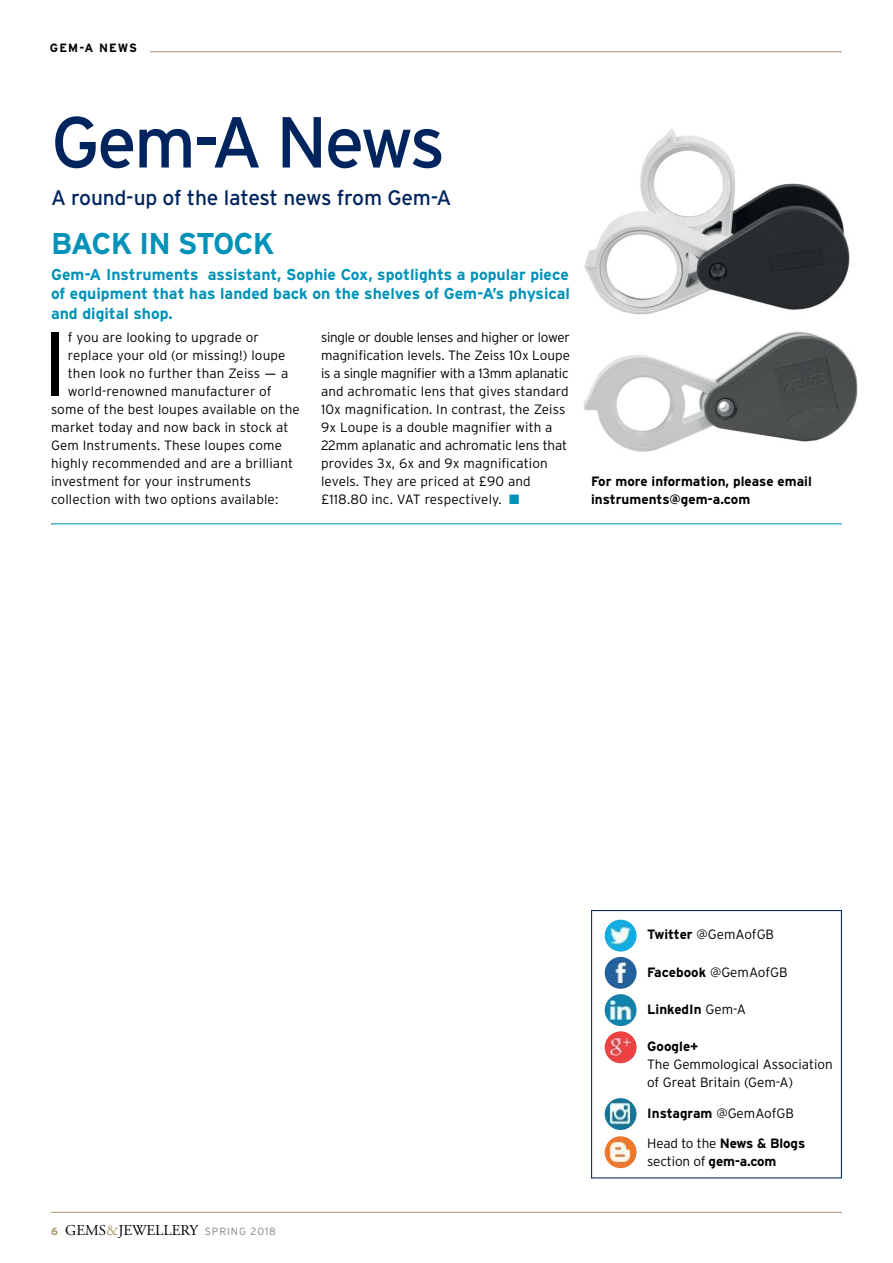
<style>
.page{position:relative;width:893px;height:1263px;background:#fff}
.page>*{position:absolute;margin:0;border:0;box-sizing:border-box;transform-origin:0 0}
.t1{font:300 90.6px "Interstate";color:#000}
.t2{font:72px "Interstate";letter-spacing:-.04em;color:#00245d}
.t3{font:700 30px "Interstate";letter-spacing:-.04em;color:#0092b8}
.t4{font:21px "Interstate";letter-spacing:-.01em;color:#00245d}
.t5{font:700 15.75px/19.5px "Interstate";color:#0092b8;text-align:justify}
.t6{font:15px "Adobe Garamond";color:#000}
.t7{font:300 13.5px/18px "Interstate";letter-spacing:.01em;color:#000}
.t8{font:700 13.5px/18px "Interstate";color:#000}
.t9{font:700 12px "Interstate";letter-spacing:.09em;color:#000}
.s1{color:#0092b8}
.s2{font-family:"Helvetica Neue";font-weight:400}
.s3{font-family:"Interstate";font-weight:700;font-size:10.5px;color:#a99866}
.s4{color:#a99866}
.s5{font-family:"Interstate";font-weight:300;font-size:10.5px;color:#808285}
.s6{font-weight:700}
.s7{font-weight:300}
</style>
<div class="page">
<hr style="left:51px;top:1212px;width:791px;height:1px;background:#a99866">
<hr style="left:150px;top:51px;width:692px;height:1px;background:#a99866">
<div style="left:591px;top:910px;width:251px;height:268px;border:1px solid #00245d"></div>
<hr style="left:51px;top:523px;width:791px;height:1px;background:#0092b8">
<img style="left:605px;top:1136px;width:32px;height:32px;border-radius:16px">
<img style="left:605px;top:957px;width:32px;height:32px;border-radius:16px">
<img style="left:605px;top:994px;width:32px;height:32px;border-radius:16px">
<img style="left:605px;top:920px;width:32px;height:31px;border-radius:16px">
<img style="left:605px;top:1031px;width:32px;height:32px;border-radius:16px">
<img style="left:605px;top:1098px;width:32px;height:32px;border-radius:16px">
<img style="left:583px;top:331px;width:275px;height:121px">
<img style="left:584px;top:129px;width:266px;height:186px">
<p class="t9" style="left:50px;top:41px;width:89px">GEM-A NEWS</p>
<h2 class="t2" style="left:51px;top:102px;width:396px">Gem-A News</h2>
<h3 class="t4" style="left:51px;top:186px;width:402px">A round-up of the latest news from Gem-A</h3>
<h3 class="t3" style="left:51px;top:226px;width:225px">BACK IN STOCK</h3>
<p class="t5" style="left:51px;top:264px;width:521px">Gem-A Instruments assistant, Sophie Cox, spotlights a popular piece of equipment that has landed back on the shelves of Gem-A’s physical and digital shop.</p>
<h1 class="t1" style="left:42px;top:313px;width:26px">I</h1>
<p class="t7" style="left:68px;top:328px;width:193px">f you are looking to upgrade or</p>
<p class="t7" style="left:321px;top:328px;width:250px">single or double lenses and higher or lower magnification levels. The Zeiss 10x Loupe is a single magnifier with a 13mm aplanatic and achromatic lens that gives standard 10x magnification. In contrast, the Zeiss 9x Loupe is a double magnifier with a 22mm aplanatic and achromatic lens that provides 3x, 6x and 9x magnification levels. They are priced at £90 and £118.80 inc. VAT respectively. <span class="s1">■</span></p>
<p class="t7" style="left:68px;top:346px;width:219px">replace your old (or missing!) loupe</p>
<p class="t7" style="left:68px;top:364px;width:222px">then look no further than Zeiss <span class="s2">—</span> a</p>
<p class="t7" style="left:68px;top:382px;width:205px">world-renowned manufacturer of</p>
<p class="t7" style="left:51px;top:400px;width:250px">some of the best loupes available on the</p>
<p class="t7" style="left:51px;top:418px;width:239px">market today and now back in stock at</p>
<p class="t7" style="left:51px;top:436px;width:232px">Gem Instruments. These loupes come</p>
<p class="t7" style="left:51px;top:454px;width:244px">highly recommended and are a brilliant</p>
<p class="t7" style="left:51px;top:472px;width:201px">investment for your instruments</p>
<p class="t7" style="left:51px;top:490px;width:229px">collection with two options available:</p>
<p class="t8" style="left:591px;top:472px;width:222px">For more information, please email instruments@gem-a.com</p>
<p class="t6" style="left:51px;top:1222px;width:226px"><span class="s3">6</span> GEMS<span class="s4">&amp;</span>JEWELLERY <span class="s5">SPRING 2018</span></p>
<p class="t7" style="left:647px;top:925px;width:128px"><span class="s6">Twitter</span> @GemAofGB</p>
<p class="t7" style="left:647px;top:963px;width:142px"><span class="s6">Facebook</span> @GemAofGB</p>
<p class="t8" style="left:647px;top:1000px;width:100px">LinkedIn <span class="s7">Gem-A</span></p>
<p class="t8" style="left:647px;top:1037px;width:53px">Google+</p>
<p class="t7" style="left:647px;top:1055px;width:187px">The Gemmological Association of Great Britain (Gem-A)</p>
<p class="t8" style="left:647px;top:1104px;width:148px">Instagram <span class="s7">@GemAofGB</span></p>
<p class="t8" style="left:647px;top:1134px;width:160px"><span class="s7">Head to the</span> News &amp; Blogs <span class="s7">section of</span> gem-a.com</p>
</div>
